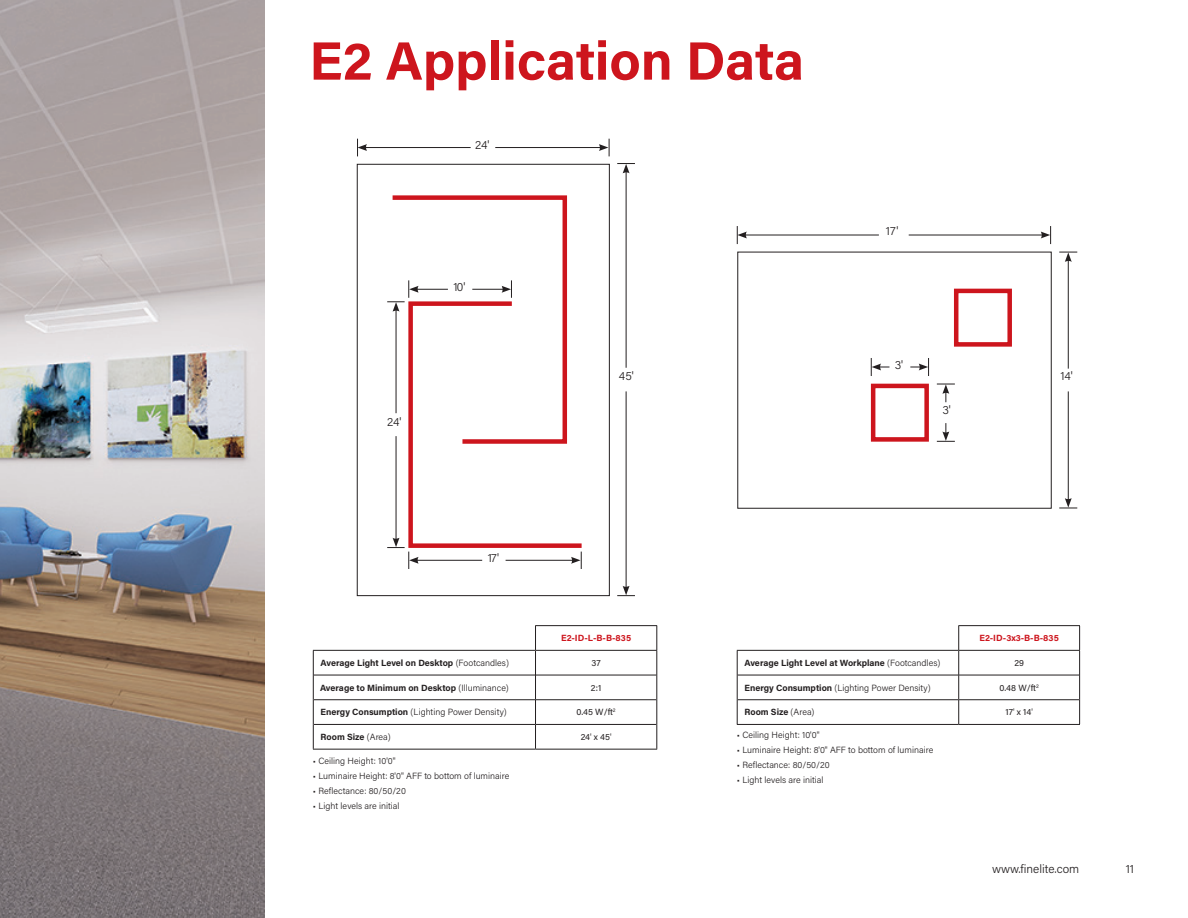
<style>
.page{position:relative;width:1188px;height:918px;background:#fff}
.page>*{position:absolute;margin:0;border:0;box-sizing:border-box;transform-origin:0 0}
._24_PT_Display{font:700 54px "Acumin Pro";color:#cd151d}
._8_PT_Copy_No_Snap{font:300 12px "Acumin Pro";color:#231f20}
._8_PT_Copy{font:300 9px "Acumin Pro";color:#231f20}
.t1{font:700 9px "Acumin Pro";color:#231f20}
.t2{font:9px "Acumin Pro";color:#231f20}
.t3{font:700 9px "Acumin Pro";color:#cd151d}
.s1{font-weight:300}
.s2{font-weight:700}
</style>
<div class="page">
<img style="left:0;top:0;width:264px;height:918px">
<hr style="left:314px;top:675px;width:221px;height:1px;background:#231f20">
<hr style="left:536px;top:675px;width:120px;height:1px;background:#231f20">
<hr style="left:314px;top:699px;width:221px;height:1px;background:#231f20">
<hr style="left:536px;top:699px;width:120px;height:1px;background:#231f20">
<hr style="left:314px;top:724px;width:221px;height:1px;background:#231f20">
<hr style="left:536px;top:724px;width:120px;height:1px;background:#231f20">
<hr style="left:535px;top:625px;width:122px;height:1px;background:#231f20">
<svg style="left:535px;top:626px;width:1px;height:123px"></svg>
<hr style="left:313px;top:650px;width:223px;height:1px;background:#231f20">
<hr style="left:536px;top:650px;width:121px;height:1px;background:#231f20">
<svg style="left:313px;top:651px;width:1px;height:98px"></svg>
<svg style="left:656px;top:626px;width:1px;height:123px"></svg>
<hr style="left:313px;top:749px;width:223px;height:1px;background:#231f20">
<hr style="left:536px;top:749px;width:121px;height:1px;background:#231f20">
<hr style="left:738px;top:675px;width:220px;height:1px;background:#231f20">
<hr style="left:959px;top:675px;width:120px;height:1px;background:#231f20">
<hr style="left:738px;top:699px;width:220px;height:1px;background:#231f20">
<hr style="left:959px;top:699px;width:120px;height:1px;background:#231f20">
<hr style="left:958px;top:625px;width:122px;height:1px;background:#231f20">
<svg style="left:958px;top:626px;width:1px;height:98px"></svg>
<hr style="left:737px;top:650px;width:222px;height:1px;background:#231f20">
<hr style="left:959px;top:650px;width:121px;height:1px;background:#231f20">
<svg style="left:737px;top:651px;width:1px;height:73px"></svg>
<svg style="left:1079px;top:626px;width:1px;height:98px"></svg>
<hr style="left:737px;top:724px;width:222px;height:1px;background:#231f20">
<hr style="left:959px;top:724px;width:121px;height:1px;background:#231f20">
<div style="left:357px;top:164px;width:253px;height:432px;border:1px solid #231f20"></div>
<hr style="left:495px;top:147px;width:106px;height:1px;background:#231f20">
<svg style="left:599px;top:139px;width:11px;height:17px"></svg>
<hr style="left:506px;top:560px;width:67px;height:1px;background:#231f20">
<svg style="left:571px;top:552px;width:11px;height:17px"></svg>
<hr style="left:416px;top:560px;width:66px;height:1px;background:#231f20">
<hr style="left:396px;top:436px;width:1px;height:104px;background:#231f20">
<svg style="left:387px;top:538px;width:32px;height:31px"></svg>
<hr style="left:626px;top:171px;width:1px;height:197px;background:#231f20">
<svg style="left:617px;top:163px;width:18px;height:10px"></svg>
<hr style="left:626px;top:391px;width:1px;height:197px;background:#231f20">
<svg style="left:617px;top:586px;width:18px;height:10px"></svg>
<hr style="left:365px;top:147px;width:106px;height:1px;background:#231f20">
<svg style="left:357px;top:139px;width:10px;height:17px"></svg>
<svg style="left:388px;top:195px;width:179px;height:251px"></svg>
<svg style="left:406px;top:299px;width:176px;height:251px"></svg>
<div style="left:737px;top:252px;width:315px;height:257px;border:1px solid #231f20"></div>
<hr style="left:909px;top:235px;width:134px;height:1px;background:#231f20">
<svg style="left:1041px;top:226px;width:10px;height:18px"></svg>
<hr style="left:1068px;top:260px;width:1px;height:109px;background:#231f20">
<svg style="left:1059px;top:252px;width:18px;height:10px"></svg>
<svg style="left:937px;top:384px;width:18px;height:18px"></svg>
<svg style="left:871px;top:358px;width:18px;height:18px"></svg>
<svg style="left:937px;top:423px;width:18px;height:19px"></svg>
<svg style="left:910px;top:358px;width:19px;height:18px"></svg>
<hr style="left:1068px;top:391px;width:1px;height:110px;background:#231f20">
<svg style="left:1059px;top:498px;width:18px;height:11px"></svg>
<hr style="left:744px;top:235px;width:135px;height:1px;background:#231f20">
<svg style="left:737px;top:226px;width:10px;height:18px"></svg>
<div style="left:871px;top:384px;width:58px;height:58px;border:4px solid #cd151d"></div>
<div style="left:954px;top:289px;width:58px;height:58px;border:4px solid #cd151d"></div>
<p class="_24_PT_Display" style="left:309px;top:23px;width:496px">E2 Application Data</p>
<p class="_8_PT_Copy_No_Snap" style="left:475px;top:136px;width:16px">24'</p>
<p class="_8_PT_Copy_No_Snap" style="left:387px;top:414px;width:16px">24'</p>
<p class="_8_PT_Copy_No_Snap" style="left:454px;top:279px;width:13px">10'</p>
<p class="_8_PT_Copy_No_Snap" style="left:488px;top:549px;width:13px">17'</p>
<p class="_8_PT_Copy_No_Snap" style="left:619px;top:368px;width:16px">45'</p>
<p class="t3" style="left:561px;top:632px;width:71px">E2-ID-L-B-B-835</p>
<p class="t1" style="left:321px;top:657px;width:190px">Average Light Level on Desktop <span class="s1">(Footcandles)</span></p>
<p class="t2" style="left:592px;top:657px;width:11px">37</p>
<p class="t1" style="left:320px;top:681px;width:190px">Average to Minimum on Desktop <span class="s1">(Illuminance)</span></p>
<p class="t2" style="left:591px;top:681px;width:12px">2:1</p>
<p class="_8_PT_Copy" style="left:321px;top:706px;width:188px"><span class="s2">Energy Consumption</span> (Lighting Power Density)</p>
<p class="t2" style="left:577px;top:706px;width:41px">0.45 W/ft<sup>2</sup></p>
<p class="t1" style="left:321px;top:731px;width:72px">Room Size <span class="s1">(Area)</span></p>
<p class="t2" style="left:581px;top:731px;width:32px">24<span class="s1">'</span> x 45<span class="s1">'</span></p>
<p class="_8_PT_Copy" style="left:313px;top:754px;width:84px">• Ceiling Height: 10'0"</p>
<p class="_8_PT_Copy" style="left:313px;top:769px;width:198px">• Luminaire Height: 8'0" AFF to bottom of luminaire</p>
<p class="_8_PT_Copy" style="left:313px;top:784px;width:95px">• Reflectance: 80/50/20</p>
<p class="_8_PT_Copy" style="left:313px;top:799px;width:88px">• Light levels are initial</p>
<p class="_8_PT_Copy_No_Snap" style="left:886px;top:223px;width:14px">17'</p>
<p class="_8_PT_Copy_No_Snap" style="left:895px;top:356px;width:10px">3'</p>
<p class="_8_PT_Copy_No_Snap" style="left:942px;top:402px;width:10px">3'</p>
<p class="_8_PT_Copy_No_Snap" style="left:1060px;top:367px;width:14px">14'</p>
<p class="t3" style="left:980px;top:632px;width:81px">E2-ID-3x3-B-B-835</p>
<p class="t1" style="left:745px;top:657px;width:197px">Average Light Level at Workplane <span class="s1">(Footcandles)</span></p>
<p class="t2" style="left:1014px;top:657px;width:11px">29</p>
<p class="_8_PT_Copy" style="left:745px;top:681px;width:188px"><span class="s2">Energy Consumption</span> (Lighting Power Density)</p>
<p class="t2" style="left:1000px;top:681px;width:41px">0.48 W/ft<sup>2</sup></p>
<p class="t1" style="left:745px;top:706px;width:72px">Room Size <span class="s1">(Area)</span></p>
<p class="t2" style="left:1005px;top:706px;width:29px">17<span class="s1">'</span> x 14<span class="s1">'</span></p>
<p class="_8_PT_Copy" style="left:737px;top:729px;width:84px">• Ceiling Height: 10'0"</p>
<p class="_8_PT_Copy" style="left:737px;top:744px;width:198px">• Luminaire Height: 8'0" AFF to bottom of luminaire</p>
<p class="_8_PT_Copy" style="left:737px;top:759px;width:95px">• Reflectance: 80/50/20</p>
<p class="_8_PT_Copy" style="left:737px;top:774px;width:88px">• Light levels are initial</p>
<h2 class="_8_PT_Copy_No_Snap" style="left:992px;top:860px;width:89px">www.finelite.com</h2>
<h2 class="_8_PT_Copy_No_Snap" style="left:1126px;top:860px;width:10px">11</h2>
</div>
